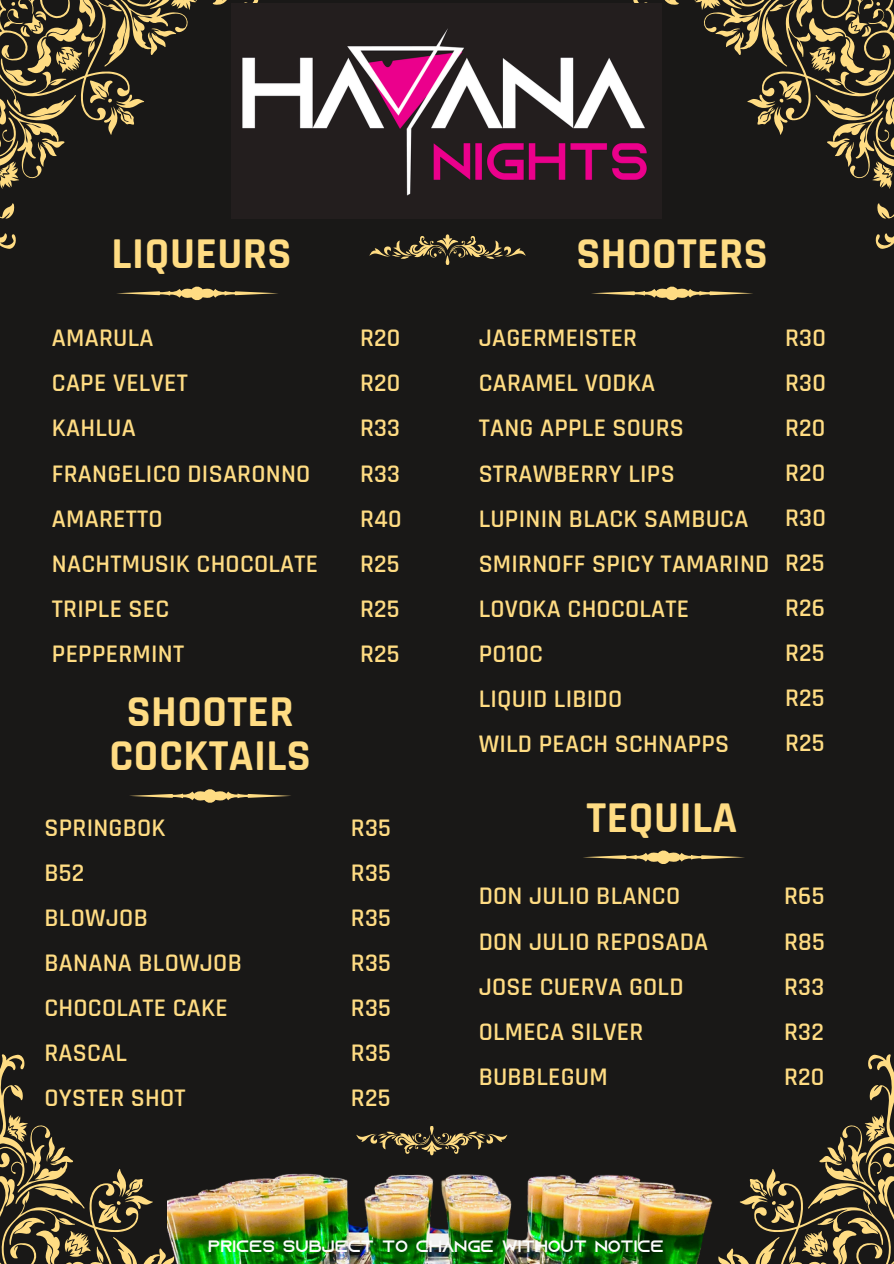
<style>
.page{position:relative;width:894px;height:1264px;background:#fff}
.page>*{position:absolute;margin:0;border:0;box-sizing:border-box;transform-origin:0 0}
.t1{font:700 44.55px/43.8px "Rajdhani";letter-spacing:.01em;color:#ffdc83;text-align:center}
.t2{font:600 25.65px/45px "Rajdhani";letter-spacing:.01em;color:#ffdc83}
.t3{font:16.5px "Azonix";color:#fcfcfc}
</style>
<div class="page">
<div style="left:0;top:0;width:893px;height:1263px;background:#191817"></div>
<svg style="left:0;top:1054px;width:168px;height:209px"></svg>
<svg style="left:727px;top:1054px;width:166px;height:209px"></svg>
<svg style="left:117px;top:286px;width:161px;height:15px"></svg>
<svg style="left:591px;top:286px;width:162px;height:15px"></svg>
<img style="left:168px;top:1154px;width:559px;height:109px">
<svg style="left:356px;top:1126px;width:151px;height:28px"></svg>
<svg style="left:369px;top:234px;width:156px;height:31px"></svg>
<svg style="left:0;top:0;width:258px;height:249px"></svg>
<svg style="left:633px;top:0;width:260px;height:249px"></svg>
<svg style="left:583px;top:850px;width:162px;height:14px"></svg>
<img style="left:232px;top:3px;width:429px;height:215px">
<svg style="left:129px;top:789px;width:162px;height:14px"></svg>
<p class="t1" style="left:112px;top:233px;width:181px">LIQUEURS</p>
<h1 class="t2" style="left:52px;top:316px;width:268px">AMARULA<br>CAPE VELVET<br>KAHLUA<br>FRANGELICO DISARONNO<br>AMARETTO<br>NACHTMUSIK CHOCOLATE<br>TRIPLE SEC<br>PEPPERMINT</h1>
<h2 class="t1" style="left:109px;top:691px;width:203px">SHOOTER<br>COCKTAILS</h2>
<p class="t1" style="left:576px;top:233px;width:193px">SHOOTERS</p>
<p class="t2" style="left:360px;top:316px;width:43px;text-align:justify">R20<br>R20<br>R33<br>R33<br>R40<br>R25<br>R25<br>R25</p>
<p class="t2" style="left:784px;top:316px;width:42px;text-align:justify">R30<br>R30<br>R20<br>R20<br>R30<br>R25<br>R26<br>R25<br>R25<br>R25</p>
<h1 class="t2" style="left:478px;top:316px;width:292px">JAGERMEISTER<br>CARAMEL VODKA<br>TANG APPLE SOURS<br>STRAWBERRY LIPS<br>LUPININ BLACK SAMBUCA<br>SMIRNOFF SPICY TAMARIND<br>LOVOKA CHOCOLATE<br>PO10C<br>LIQUID LIBIDO<br>WILD PEACH SCHNAPPS</h1>
<h2 class="t2" style="left:44px;top:806px;width:199px">SPRINGBOK<br>B52<br>BLOWJOB<br>BANANA BLOWJOB<br>CHOCOLATE CAKE<br>RASCAL<br>OYSTER SHOT</h2>
<p class="t2" style="left:351px;top:805px;width:42px;text-align:justify">R35<br>R35<br>R35<br>R35<br>R35<br>R35<br>R25</p>
<h2 class="t1" style="left:586px;top:796px;width:152px">TEQUILA</h2>
<h2 class="t2" style="left:478px;top:874px;width:231px">DON JULIO BLANCO<br>DON JULIO REPOSADA<br>JOSE CUERVA GOLD<br>OLMECA SILVER<br>BUBBLEGUM</h2>
<h1 class="t2" style="left:783px;top:874px;width:42px;text-align:justify">R65<br>R85<br>R33<br>R32<br>R20</h1>
<h1 class="t3" style="left:208px;top:1239px;width:457px">PRICES SUBJECT TO CHANGE WITHOUT NOTICE</h1>
</div>
